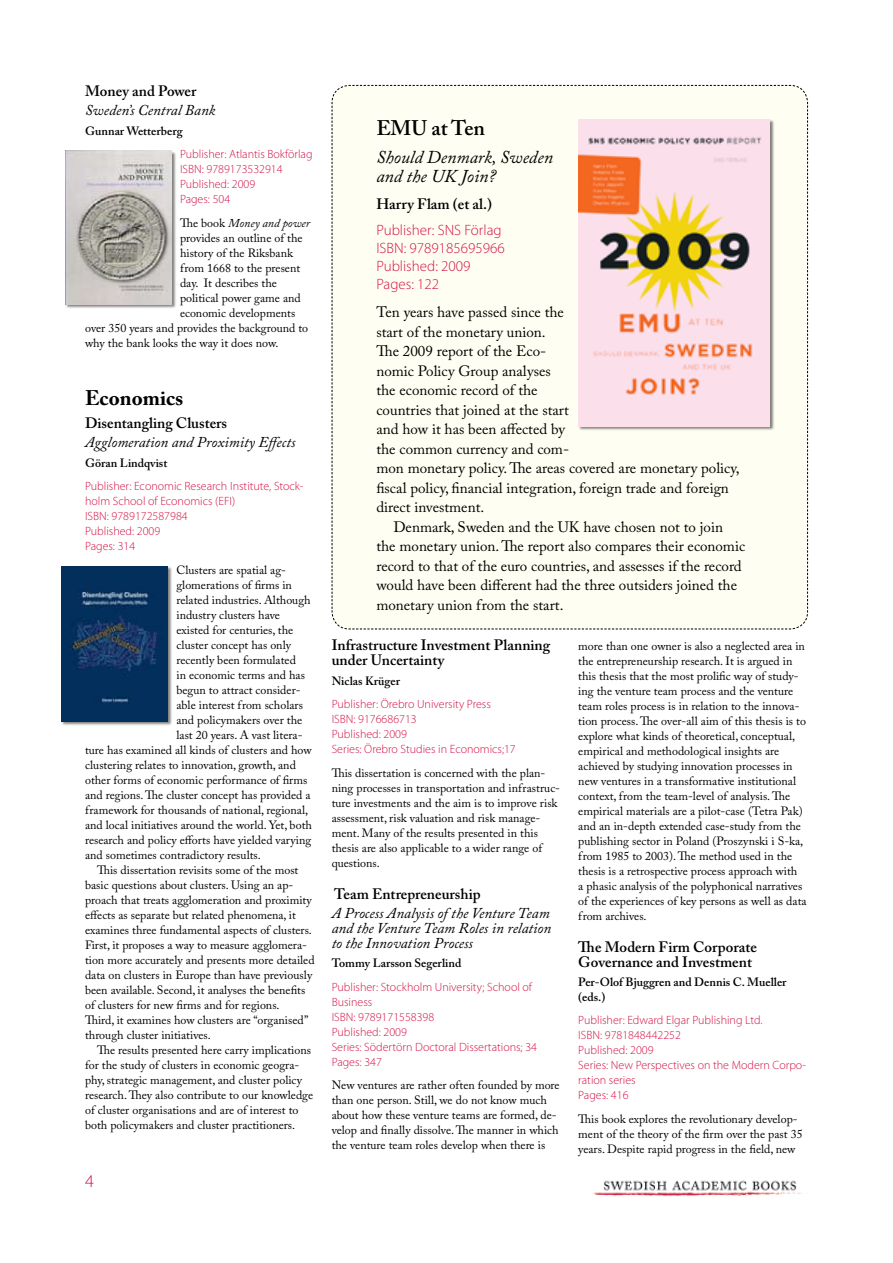
<style>
.page{position:relative;width:893px;height:1263px;background:#fff}
.page>*{position:absolute;margin:0;border:0;box-sizing:border-box;transform-origin:0 0}
.t1{font:700 21px "Adobe Caslon Pro";color:#000}
.t2{font:600 21px "Adobe Caslon Pro";color:#000}
.t3{font:italic 18px/19.5px "Adobe Caslon Pro";color:#000}
.t4{font:15px/19.5px "Adobe Caslon Pro";color:#000}
.t5{font:600 15px/15px "Adobe Caslon Pro";color:#000}
.t6{font:italic 15px/15px "Adobe Caslon Pro";color:#000;text-align:justify}
.t7{font:300 15px/18px "Myriad Pro";color:#d31145}
.t8{font:12px/15px "Adobe Caslon Pro";color:#000}
.t9{font:300 12px/15px "Myriad Pro";color:#d31145}
.t10{font:600 12px/15px "Adobe Caslon Pro";color:#000}
.t11{font:italic 12px "Adobe Caslon Pro";color:#000}
.s1{font-style:normal}
</style>
<div class="page">
<div style="left:331px;top:85px;width:477px;height:545px;background:#fffef2"></div>
<img style="left:593px;top:1180px;width:209px;height:16px">
<div style="left:577px;top:118px;width:198px;height:313px;background:#000;opacity:.5"></div>
<img style="left:578px;top:119px;width:192px;height:307px">
<div style="left:64px;top:150px;width:113px;height:160px;background:#000;opacity:.5"></div>
<img style="left:65px;top:151px;width:106px;height:153px">
<div style="left:61px;top:566px;width:113px;height:161px;background:#000;opacity:.5"></div>
<img style="left:62px;top:567px;width:106px;height:154px">
<p class="t5" style="left:85px;top:83px;width:113px">Money and Power</p>
<p class="t6" style="left:85px;top:103px;width:132px">Sweden’s Central Bank</p>
<p class="t10" style="left:85px;top:123px;width:99px">Gunnar Wetterberg</p>
<p class="t9" style="left:180px;top:146px;width:134px">Publisher: Atlantis Bokförlag<br>ISBN: 97891 7353291 4<br>Published: 2009<br>Pages: 504</p>
<p class="t11" style="left:180px;top:215px;width:132px"><span class="s1">The book</span> Money and power</p>
<p class="t8" style="left:180px;top:230px;width:124px">provides an outline of the</p>
<p class="t8" style="left:180px;top:245px;width:115px">history of the Riksbank</p>
<p class="t8" style="left:180px;top:260px;width:122px">from 1668 to the present</p>
<p class="t8" style="left:180px;top:275px;width:99px">day. It describes the</p>
<p class="t8" style="left:180px;top:290px;width:122px">political power game and</p>
<p class="t8" style="left:180px;top:305px;width:117px">economic developments</p>
<p class="t8" style="left:85px;top:320px;width:225px">over 350 years and provides the background to</p>
<p class="t8" style="left:85px;top:335px;width:195px">why the bank looks the way it does now.</p>
<h1 class="t1" style="left:85px;top:385px;width:100px">Economics</h1>
<p class="t5" style="left:85px;top:415px;width:144px">Disentangling Clusters</p>
<p class="t6" style="left:85px;top:435px;width:212px">Agglomeration and Proximity Effects</p>
<p class="t10" style="left:85px;top:455px;width:84px">Göran Lindqvist</p>
<p class="t9" style="left:85px;top:478px;width:220px">Publisher: Economic Research Institute, Stock&shy;holm School of Economics (EFI)<br>ISBN: 97891 72587984<br>Published: 2009<br>Pages: 31 4</p>
<p class="t8" style="left:176px;top:562px;width:111px">Clusters are spatial ag-</p>
<p class="t8" style="left:176px;top:577px;width:117px">glomerations of firms in</p>
<p class="t8" style="left:176px;top:592px;width:136px">related industries. Although</p>
<p class="t8" style="left:176px;top:607px;width:105px">industry clusters have</p>
<p class="t8" style="left:176px;top:622px;width:118px">existed for centuries, the</p>
<p class="t8" style="left:176px;top:637px;width:116px">cluster concept has only</p>
<p class="t8" style="left:176px;top:652px;width:121px">recently been formulated</p>
<p class="t8" style="left:176px;top:667px;width:130px">in economic terms and has</p>
<p class="t8" style="left:176px;top:682px;width:126px">begun to attract consider-</p>
<p class="t8" style="left:176px;top:697px;width:128px">able interest from scholars</p>
<p class="t8" style="left:176px;top:712px;width:127px">and policymakers over the</p>
<p class="t8" style="left:176px;top:727px;width:128px">last 20 years. A vast litera-</p>
<p class="t8" style="left:85px;top:742px;width:229px">ture has examined all kinds of clusters and how</p>
<p class="t8" style="left:85px;top:757px;width:212px">clustering relates to innovation, growth, and</p>
<p class="t8" style="left:85px;top:772px;width:224px">other forms of economic performance of firms</p>
<p class="t8" style="left:85px;top:787px;width:227px">and regions. The cluster concept has provided a</p>
<p class="t8" style="left:85px;top:802px;width:225px">framework for thousands of national, regional,</p>
<p class="t8" style="left:85px;top:817px;width:228px">and local initiatives around the world. Yet, both</p>
<p class="t8" style="left:85px;top:832px;width:228px">research and policy efforts have yielded varying</p>
<p class="t8" style="left:85px;top:847px;width:177px">and sometimes contradictory results.</p>
<p class="t8" style="left:97px;top:862px;width:203px">This dissertation revisits some of the most</p>
<p class="t8" style="left:85px;top:877px;width:210px">basic questions about clusters. Using an ap-</p>
<p class="t8" style="left:85px;top:892px;width:228px">proach that treats agglomeration and proximity</p>
<p class="t8" style="left:85px;top:907px;width:212px">effects as separate but related phenomena, it</p>
<p class="t8" style="left:85px;top:922px;width:228px">examines three fundamental aspects of clusters.</p>
<p class="t8" style="left:85px;top:937px;width:224px">First, it proposes a way to measure agglomera-</p>
<p class="t8" style="left:85px;top:952px;width:231px">tion more accurately and presents more detailed</p>
<p class="t8" style="left:85px;top:967px;width:229px">data on clusters in Europe than have previously</p>
<p class="t8" style="left:85px;top:982px;width:222px">been available. Second, it analyses the benefits</p>
<p class="t8" style="left:85px;top:997px;width:196px">of clusters for new firms and for regions.</p>
<p class="t8" style="left:85px;top:1012px;width:225px">Third, it examines how clusters are “organised”</p>
<p class="t8" style="left:85px;top:1027px;width:127px">through cluster initiatives.</p>
<p class="t8" style="left:97px;top:1042px;width:215px">The results presented here carry implications</p>
<p class="t8" style="left:85px;top:1057px;width:216px">for the study of clusters in economic geogra-</p>
<p class="t8" style="left:85px;top:1072px;width:218px">phy, strategic management, and cluster policy</p>
<p class="t8" style="left:85px;top:1087px;width:230px">research. They also contribute to our knowledge</p>
<p class="t8" style="left:85px;top:1102px;width:215px">of cluster organisations and are of interest to</p>
<p class="t8" style="left:85px;top:1117px;width:212px">both policymakers and cluster practitioners.</p>
<h1 class="t2" style="left:376px;top:115px;width:110px">EMU at Ten</h1>
<h2 class="t3" style="left:376px;top:147px;width:178px">Should Denmark, Sweden and the UK Join?</h2>
<p class="t5" style="left:376px;top:196px;width:117px">Harry Flam (et al.)</p>
<p class="t7" style="left:376px;top:221px;width:130px">Publisher: SNS Förlag<br>ISBN: 97891 85695966<br>Published: 2009<br>Pages: 1 22</p>
<p class="t4" style="left:376px;top:302px;width:365px">Ten years have passed since the<br>start of the monetary union.<br>The 2009 report of the Eco-<br>nomic Policy Group analyses<br>the economic record of the<br>countries that joined at the start<br>and how it has been affected by<br>the common currency and com-<br>mon monetary policy. The areas covered are monetary policy, fiscal policy, financial integration, foreign trade and foreign direct investment.</p>
<p class="t4" style="left:376px;top:517px;width:370px;text-indent:17px">Denmark, Sweden and the UK have chosen not to join the monetary union. The report also compares their economic record to that of the euro countries, and assesses if the record would have been different had the three outsiders joined the monetary union from the start.</p>
<p class="t5" style="left:332px;top:638px;width:220px">Infrastructure Investment Planning under Uncertainty</p>
<p class="t10" style="left:332px;top:673px;width:70px">Niclas Krüger</p>
<p class="t9" style="left:332px;top:696px;width:186px">Publisher: Örebro University Press<br>ISBN: 91 7668671 3<br>Published: 2009<br>Series: Örebro Studies in Economics;1 7</p>
<p class="t8" style="left:332px;top:765px;width:230px">This dissertation is concerned with the plan&shy;ning processes in transportation and infrastruc&shy;ture investments and the aim is to improve risk assessment, risk valuation and risk manage&shy;ment. Many of the results presented in this thesis are also applicable to a wider range of questions.</p>
<p class="t5" style="left:334px;top:886px;width:148px">Team Entrepreneurship</p>
<p class="t6" style="left:332px;top:905px;width:221px">A Process Analysis of the Venture Team and the Venture Team Roles in relation to the Innovation Process</p>
<p class="t10" style="left:332px;top:955px;width:131px">Tommy Larsson Segerlind</p>
<p class="t9" style="left:332px;top:979px;width:207px">Publisher: Stockholm University; School of<br>Business<br>ISBN: 97891 71 558398<br>Published: 2009<br>Series: Södertörn Doctoral Dissertations; 34<br>Pages: 347</p>
<p class="t8" style="left:332px;top:1077px;width:230px">New ventures are rather often founded by more than one person. Still, we do not know much about how these venture teams are formed, de&shy;velop and finally dissolve. The manner in which the venture team roles develop when there is</p>
<p class="t8" style="left:578px;top:638px;width:230px">more than one owner is also a neglected area in the entrepreneurship research. It is argued in this thesis that the most prolific way of study&shy;ing the venture team process and the venture team roles process is in relation to the innova&shy;tion process. The over-all aim of this thesis is to explore what kinds of theoretical, conceptual, empirical and methodological insights are achieved by studying innovation processes in new ventures in a transformative institutional context, from the team-level of analysis. The empirical materials are a pilot-case (Tetra Pak) and an in-depth extended case-study from the publishing sector in Poland (Proszynski i S-ka, from 1985 to 2003). The method used in the thesis is a retrospective process approach with<br>a phasic analysis of the polyphonical narratives of the experiences of key persons as well as data from archives.</p>
<p class="t5" style="left:578px;top:939px;width:180px">The Modern Firm Corporate<br>Governance and Investment</p>
<p class="t10" style="left:578px;top:974px;width:210px">Per-Olof Bjuggren and Dennis C. Mueller (eds.)</p>
<p class="t9" style="left:578px;top:1013px;width:229px">Publisher: Edward Elgar Publishing Ltd.<br>ISBN: 9781 848442252<br>Published: 2009<br>Series: New Perspectives on the Modern Corpo&shy;ration series<br>Pages: 41 6</p>
<p class="t8" style="left:578px;top:1111px;width:226px">This book explores the revolutionary develop&shy;ment of the theory of the firm over the past 35 years. Despite rapid progress in the field, new</p>
</div>
